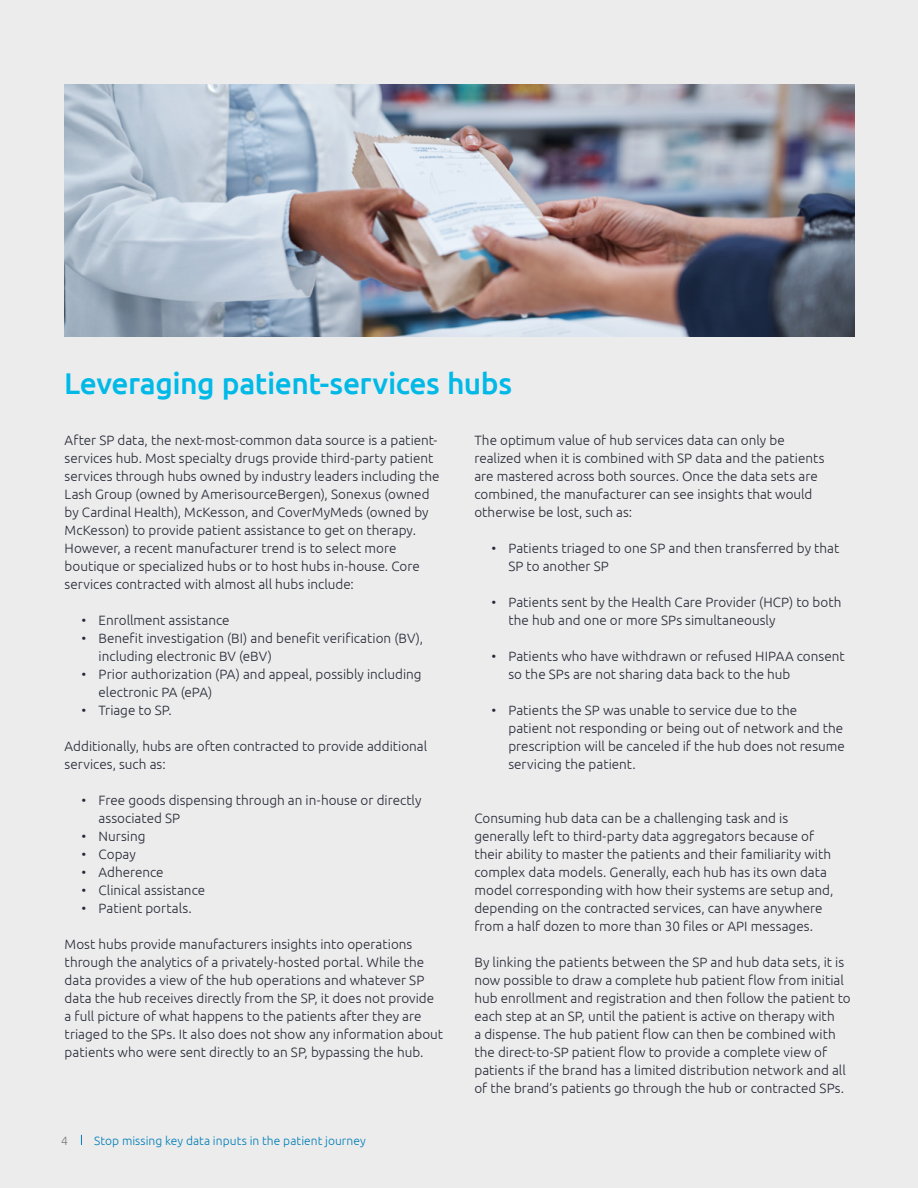
<style>
.page{position:relative;width:918px;height:1188px;background:#ececec}
.page>*{position:absolute;margin:0;border:0;box-sizing:border-box;transform-origin:0 0}
.t1{font:500 30px "Ubuntu";letter-spacing:-.015em;color:#00b9e7}
.t2{font:300 13.5px/18px "Ubuntu";color:#272937}
.t3{font:300 12px "Ubuntu";letter-spacing:.005em;color:#007db7}
.t4{font:300 12px "Ubuntu";color:#77787b}
</style>
<div class="page">
<img style="left:65px;top:84px;width:789px;height:253px">
<h1 class="t1" style="left:64px;top:365px;width:450px">Leveraging patient-services hubs</h1>
<p class="t2" style="left:65px;top:431px;width:376px">After SP data, the next-most-common data source is a patient&shy;services hub. Most specialty drugs provide third-party patient services through hubs owned by industry leaders including the Lash Group (owned by AmerisourceBergen), Sonexus (owned by Cardinal Health), McKesson, and CoverMyMeds (owned by McKesson) to provide patient assistance to get on therapy.<br>However, a recent manufacturer trend is to select more boutique or specialized hubs or to host hubs in-house. Core services contracted with almost all hubs include:</p>
<p class="t2" style="left:82px;top:611px;width:149px">• Enrollment assistance</p>
<p class="t2" style="left:99px;top:629px;width:326px;text-indent:-17px">• Benefit investigation (BI) and benefit verification (BV), including electronic BV (eBV)</p>
<p class="t2" style="left:99px;top:665px;width:324px;text-indent:-17px">• Prior authorization (PA) and appeal, possibly including electronic PA (ePA)</p>
<p class="t2" style="left:82px;top:701px;width:92px">• Triage to SP.</p>
<p class="t2" style="left:65px;top:737px;width:364px">Additionally, hubs are often contracted to provide additional services, such as:</p>
<p class="t2" style="left:99px;top:791px;width:324px;text-indent:-17px">• Free goods dispensing through an in-house or directly associated SP</p>
<p class="t2" style="left:82px;top:827px;width:65px">• Nursing</p>
<p class="t2" style="left:82px;top:845px;width:56px">• Copay</p>
<p class="t2" style="left:82px;top:863px;width:84px">• Adherence</p>
<p class="t2" style="left:82px;top:881px;width:125px">• Clinical assistance</p>
<p class="t2" style="left:82px;top:899px;width:112px">• Patient portals.</p>
<p class="t2" style="left:65px;top:935px;width:380px">Most hubs provide manufacturers insights into operations through the analytics of a privately-hosted portal. While the data provides a view of the hub operations and whatever SP data the hub receives directly from the SP, it does not provide a full picture of what happens to the patients after they are triaged to the SPs. It also does not show any information about patients who were sent directly to an SP, bypassing the hub.</p>
<p class="t2" style="left:474px;top:431px;width:352px">The optimum value of hub services data can only be realized when it is combined with SP data and the patients are mastered across both sources. Once the data sets are combined, the manufacturer can see insights that would otherwise be lost, such as:</p>
<p class="t2" style="left:508px;top:539px;width:332px;text-indent:-17px">• Patients triaged to one SP and then transferred by that<br>SP to another SP</p>
<p class="t2" style="left:508px;top:593px;width:334px;text-indent:-17px">• Patients sent by the Health Care Provider (HCP) to both the hub and one or more SPs simultaneously</p>
<p class="t2" style="left:508px;top:647px;width:338px;text-indent:-17px">• Patients who have withdrawn or refused HIPAA consent so the SPs are not sharing data back to the hub</p>
<p class="t2" style="left:508px;top:701px;width:338px;text-indent:-17px">• Patients the SP was unable to service due to the<br>patient not responding or being out of network and the prescription will be canceled if the hub does not resume servicing the patient.</p>
<p class="t2" style="left:474px;top:809px;width:361px">Consuming hub data can be a challenging task and is generally left to third-party data aggregators because of their ability to master the patients and their familiarity with complex data models. Generally, each hub has its own data model corresponding with how their systems are setup and, depending on the contracted services, can have anywhere from a half dozen to more than 30 files or API messages.</p>
<p class="t2" style="left:474px;top:953px;width:378px">By linking the patients between the SP and hub data sets, it is now possible to draw a complete hub patient flow from initial hub enrollment and registration and then follow the patient to each step at an SP, until the patient is active on therapy with<br>a dispense. The hub patient flow can then be combined with the direct-to-SP patient flow to provide a complete view of patients if the brand has a limited distribution network and all of the brand’s patients go through the hub or contracted SPs.</p>
<p class="t4" style="left:61px;top:1133px;width:8px">4</p>
<p class="t3" style="left:94px;top:1133px;width:273px">Stop missing key data inputs in the patient journey</p>
</div>
